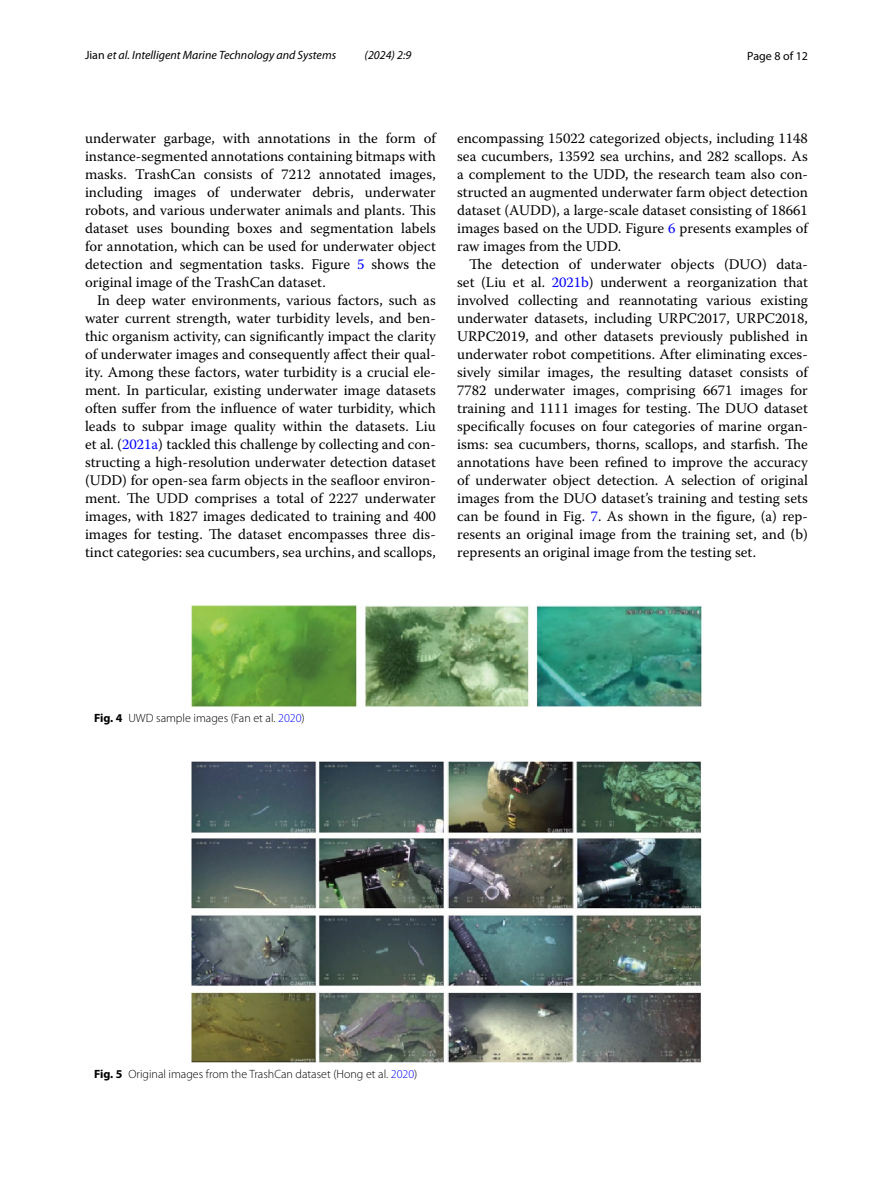
<style>
.page{position:relative;width:893px;height:1187px;background:#fff}
.page>*{position:absolute;margin:0;border:0;box-sizing:border-box;transform-origin:0 0}
.t1{font:14.7px/18px "Warnock Pro";color:#000;text-align:justify}
.t2{font:300 12px "Myriad Pro";color:#000}
.t3{font:italic 12px "Myriad Pro";color:#000}
.t4{font:12px "Myriad Pro";color:#000}
.s1{font-style:normal}
.s2{color:#00f}
.s3{font-weight:700}
</style>
<div class="page">
<img style="left:191px;top:605px;width:511px;height:101px">
<img style="left:191px;top:761px;width:511px;height:301px">
<p class="t3" style="left:85px;top:48px;width:253px"><span class="s1">Jian</span> et al. Intelligent Marine Technology and Systems</p>
<p class="t3" style="left:365px;top:48px;width:48px">(2024) 2:9</p>
<p class="t4" style="left:747px;top:48px;width:62px">Page 8 of 12</p>
<p class="t1" style="left:85px;top:128px;width:352px">underwater garbage, with annotations in the form of instance-segmented annotations containing bitmaps with masks. TrashCan consists of 7212 annotated images, including images of underwater debris, underwater robots, and various underwater animals and plants. This dataset uses bounding boxes and segmentation labels for annotation, which can be used for underwater object detection and segmentation tasks. Figure <span class="s2">5</span> shows the original image of the TrashCan dataset.</p>
<p class="t1" style="left:85px;top:290px;width:352px;text-indent:12px">In deep water environments, various factors, such as water current strength, water turbidity levels, and ben&shy;thic organism activity, can significantly impact the clarity of underwater images and consequently affect their qual&shy;ity. Among these factors, water turbidity is a crucial ele&shy;ment. In particular, existing underwater image datasets often suffer from the influence of water turbidity, which leads to subpar image quality within the datasets. Liu et al. (<span class="s2">2021a</span>) tackled this challenge by collecting and con&shy;structing a high-resolution underwater detection dataset (UDD) for open-sea farm objects in the seafloor environ&shy;ment. The UDD comprises a total of 2227 underwater images, with 1827 images dedicated to training and 400 images for testing. The dataset encompasses three dis&shy;tinct categories: sea cucumbers, sea urchins, and scallops,</p>
<p class="t1" style="left:457px;top:128px;width:352px">encompassing 15022 categorized objects, including 1148 sea cucumbers, 13592 sea urchins, and 282 scallops. As a complement to the UDD, the research team also con&shy;structed an augmented underwater farm object detection dataset (AUDD), a large-scale dataset consisting of 18661 images based on the UDD. Figure <span class="s2">6</span> presents examples of raw images from the UDD.</p>
<p class="t1" style="left:457px;top:254px;width:352px;text-indent:12px">The detection of underwater objects (DUO) data&shy;set (Liu et al. <span class="s2">2021b</span>) underwent a reorganization that involved collecting and reannotating various existing underwater datasets, including URPC2017, URPC2018, URPC2019, and other datasets previously published in underwater robot competitions. After eliminating exces&shy;sively similar images, the resulting dataset consists of 7782 underwater images, comprising 6671 images for training and 1111 images for testing. The DUO dataset specifically focuses on four categories of marine organ&shy;isms: sea cucumbers, thorns, scallops, and starfish. The annotations have been refined to improve the accuracy of underwater object detection. A selection of original images from the DUO dataset’s training and testing sets can be found in Fig. <span class="s2">7</span>. As shown in the figure, (a) rep&shy;resents an original image from the training set, and (b) represents an original image from the testing set.</p>
<p class="t2" style="left:94px;top:711px;width:212px"><span class="s3">Fig. 4</span> UWD sample images (Fan et al. <span class="s2">2020</span>)</p>
<p class="t2" style="left:94px;top:1066px;width:325px"><span class="s3">Fig. 5</span> Original images from the TrashCan dataset (Hong et al. <span class="s2">2020</span>)</p>
</div>
